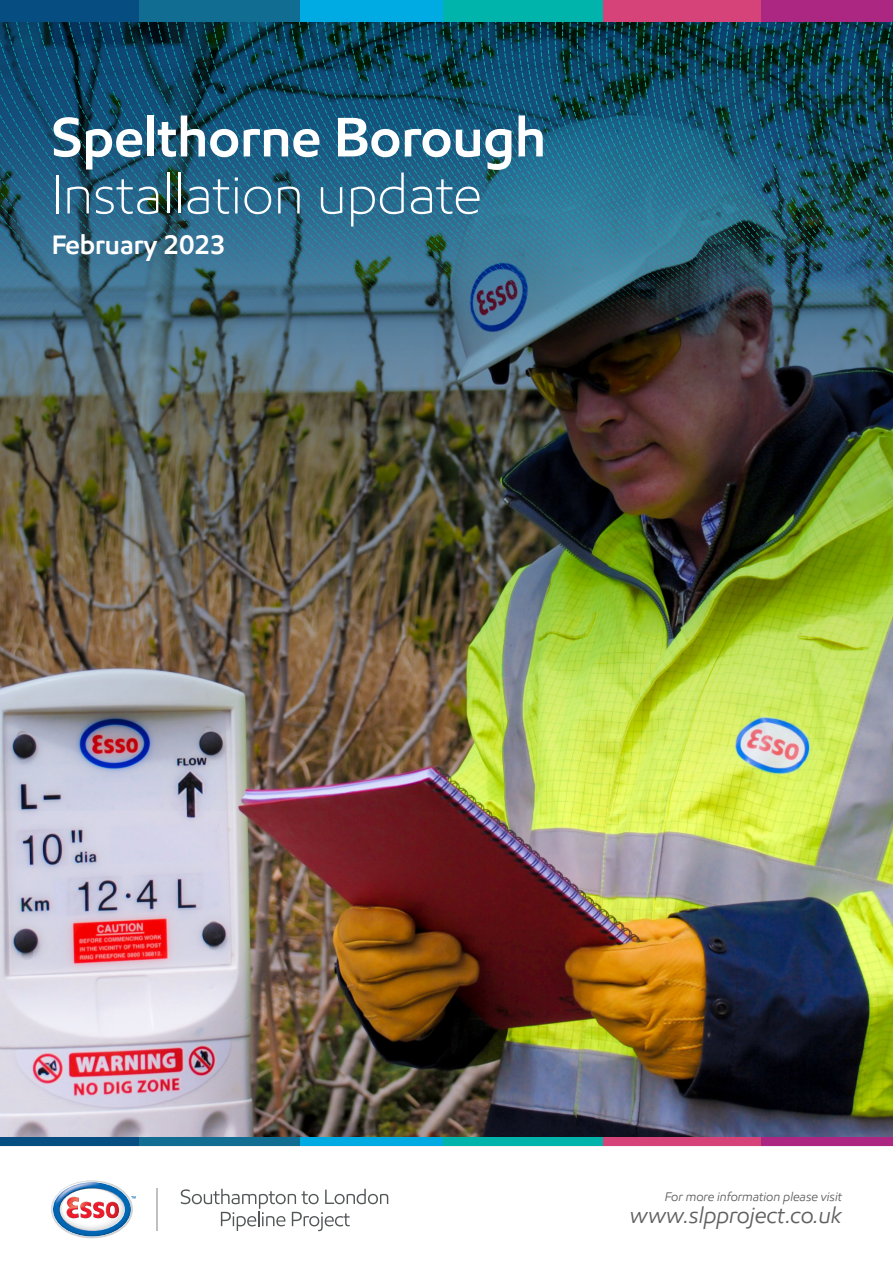
<style>
.page{position:relative;width:893px;height:1263px;background:#fff}
.page>*{position:absolute;margin:0;border:0;box-sizing:border-box;transform-origin:0 0}
.t1{font:300 55.5px "E Mprint";color:#fff}
.t2{font:600 55.5px "E Mprint";color:#fff}
.t3{font:600 27px "E Mprint";color:#fff}
.t4{font:italic 22.65px "E Mprint";color:#606060}
.t5{font:italic 12.6px "E Mprint";color:#606060}
</style>
<div class="page">
<img style="left:0;top:810px;width:893px;height:327px">
<img style="left:0;top:357px;width:893px;height:453px">
<img style="left:0;top:21px;width:893px;height:336px">
<svg style="left:181px;top:1189px;width:207px;height:42px"></svg>
<hr style="left:157px;top:1189px;width:1px;height:42px;background:#bec1c1">
<svg style="left:51px;top:1180px;width:85px;height:58px"></svg>
<svg style="left:0;top:230px;width:168px;height:28px;background:#326986"></svg>
<img style="left:0;top:1053px;width:152px;height:31px">
<div style="left:132px;top:0;width:174px;height:21px;background:#116e92"></div>
<div style="left:0;top:0;width:138px;height:21px;background:#064d81"></div>
<div style="left:300px;top:0;width:150px;height:21px;background:#00abe3"></div>
<div style="left:443px;top:0;width:167px;height:21px;background:#00b4ab"></div>
<div style="left:604px;top:0;width:164px;height:21px;background:#d64379"></div>
<div style="left:761px;top:0;width:132px;height:21px;background:#ac2781"></div>
<div style="left:132px;top:1137px;width:174px;height:9px;background:#116e92"></div>
<div style="left:0;top:1137px;width:138px;height:9px;background:#064d81"></div>
<div style="left:300px;top:1137px;width:150px;height:9px;background:#00abe3"></div>
<div style="left:443px;top:1137px;width:167px;height:9px;background:#00b4ab"></div>
<div style="left:604px;top:1137px;width:164px;height:9px;background:#d64379"></div>
<div style="left:761px;top:1137px;width:132px;height:9px;background:#ac2781"></div>
<h1 class="t2" style="left:51px;top:103px;width:497px">Spelthorne Borough</h1>
<h1 class="t1" style="left:51px;top:160px;width:432px">Installation update</h1>
<h2 class="t3" style="left:51px;top:228px;width:176px">February 2023</h2>
<p class="t5" style="left:665px;top:1188px;width:179px">For more information please visit</p>
<p class="t4" style="left:630px;top:1202px;width:214px">www.slpproject.co.uk</p>
</div>
